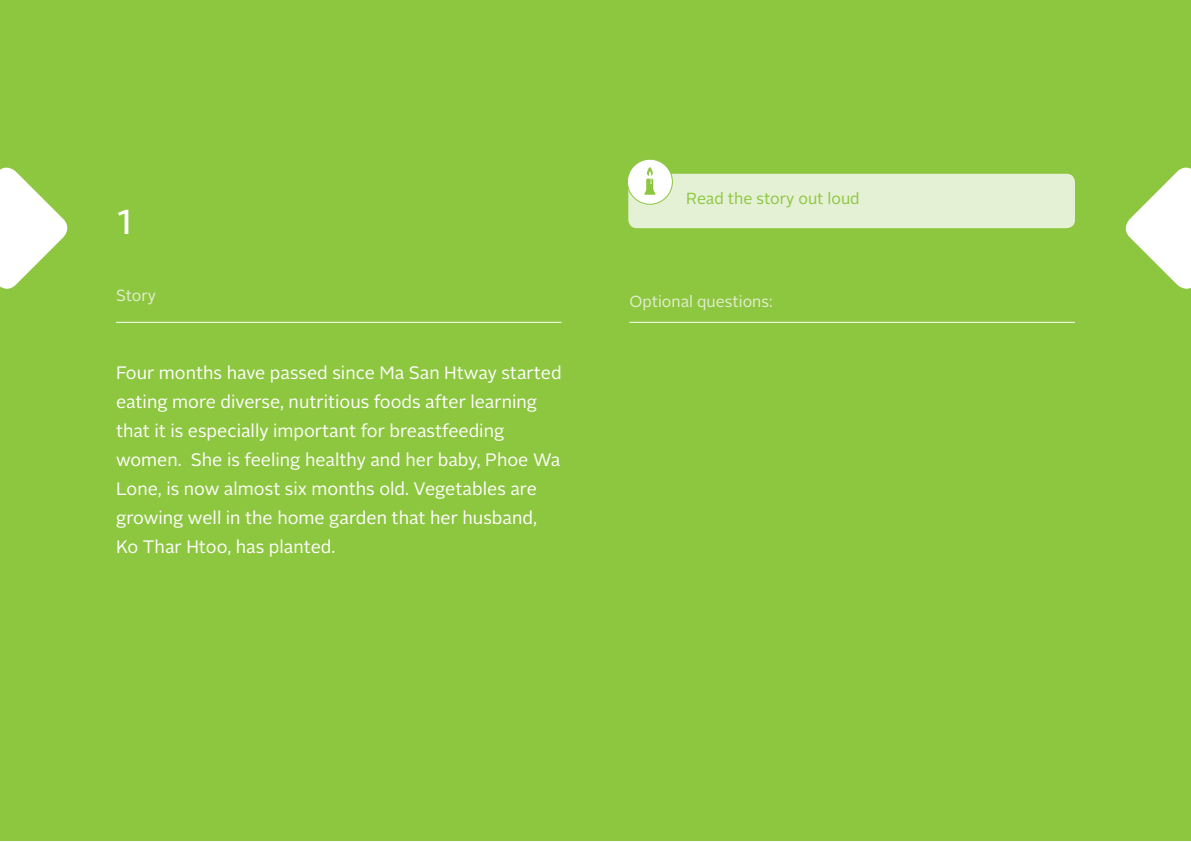
<style>
.page{position:relative;width:1191px;height:842px;background:#fff}
.page>*{position:absolute;margin:0;border:0;box-sizing:border-box;transform-origin:0 0}
.t1{font:44px "Alright Sans";color:#fff}
.t2{font:18px/29px "Alright Sans";color:#fff}
.t3{font:16px "Alright Sans";color:#e2efcf}
.t4{font:16px "Alright Sans";color:#8dc63f}
</style>
<div class="page">
<div style="left:0;top:0;width:1190px;height:841px;background:#8dc63f"></div>
<svg style="left:0;top:167px;width:68px;height:122px"></svg>
<svg style="left:1125px;top:162px;width:66px;height:132px"></svg>
<hr style="left:629px;top:322px;width:446px;height:1px;background:#fff">
<hr style="left:116px;top:322px;width:445px;height:1px;background:#fff">
<div style="left:628px;top:174px;width:447px;height:54px;background:#e5f1d4;border-radius:9px"></div>
<div style="left:627px;top:159px;width:45px;height:45px;background:#fff;border-radius:50%"></div>
<div style="left:627px;top:159px;width:46px;height:46px;border:1px solid #8dc63f;border-radius:50%"></div>
<svg style="left:644px;top:167px;width:12px;height:28px"></svg>
<h1 class="t1" style="left:116px;top:189px;width:19px">1</h1>
<p class="t3" style="left:116px;top:284px;width:42px">Story</p>
<p class="t2" style="left:116px;top:359px;width:447px">Four months have passed since Ma San Htway started</p>
<p class="t2" style="left:116px;top:388px;width:423px">eating more diverse, nutritious foods after learning</p>
<p class="t2" style="left:116px;top:417px;width:390px">that it is especially important for breastfeeding</p>
<p class="t2" style="left:191px;top:446px;width:371px">She is feeling healthy and her baby, Phoe Wa</p>
<p class="t2" style="left:116px;top:446px;width:422px">women.<br>Lone is, now almost six months old. Vegetables are growing well in the home garden that her husband,<br>Ko Thar Htoo, has planted.</p>
<p class="t4" style="left:686px;top:187px;width:175px">Read the story out loud</p>
<p class="t3" style="left:629px;top:291px;width:145px">Optional questions:</p>
</div>
